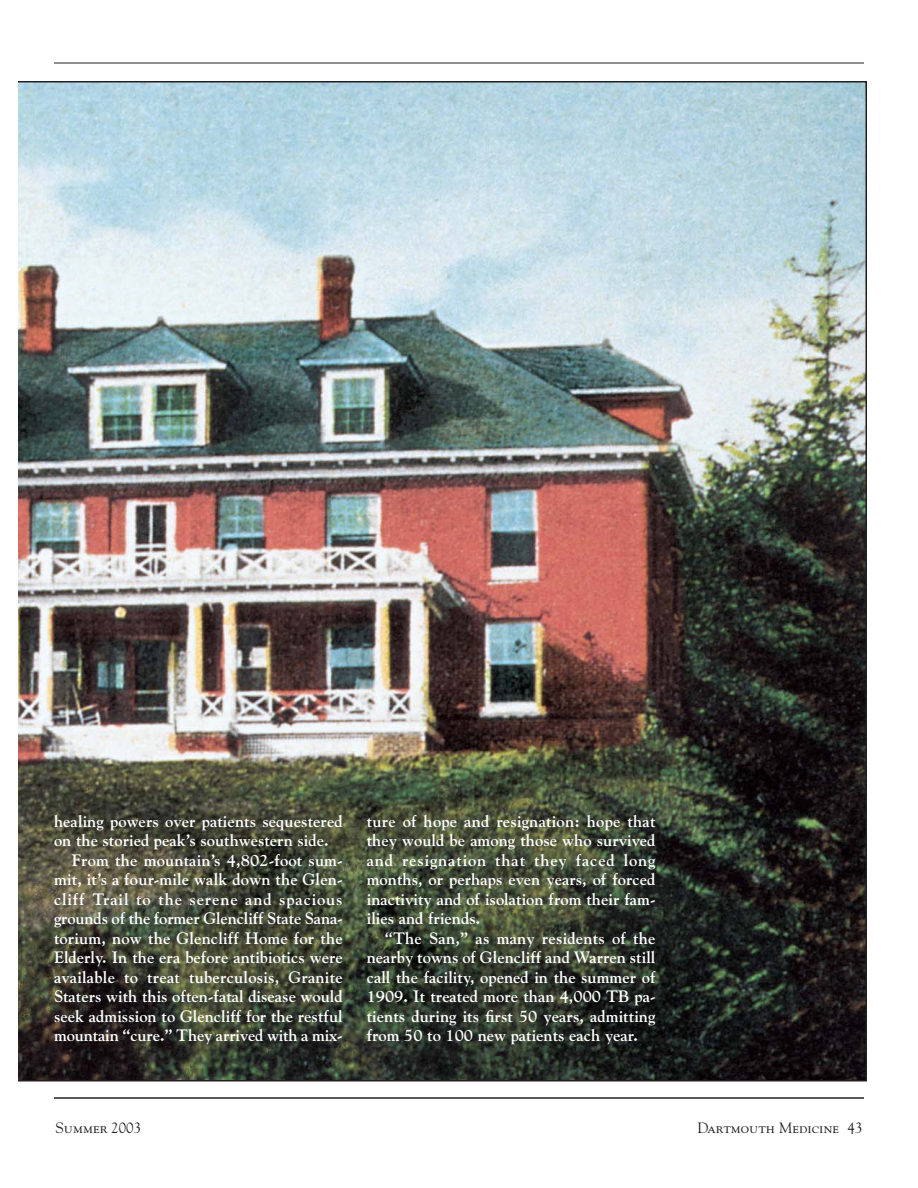
<style>
.page{position:relative;width:918px;height:1188px;background:#fff}
.page>*{position:absolute;margin:0;border:0;box-sizing:border-box;transform-origin:0 0}
.t1{font:700 16.5px/19.5px "Goudy";color:#fff;text-align:justify}
.t2{font:700 16.5px "Goudy";letter-spacing:.05em;color:#fff}
.t3{font:15px "Goudy SC";color:#231f20}
.s1{font-family:"Goudy"}
</style>
<div class="page">
<img style="left:18px;top:81px;width:849px;height:1001px">
<hr style="left:54px;top:1097px;width:810px;height:2px;background:#231f20">
<hr style="left:54px;top:63px;width:810px;height:1px;background:#231f20">
<p class="t1" style="left:54px;top:813px;width:290px">healing powers over patients sequestered</p>
<p class="t1" style="left:54px;top:832px;width:276px">on the storied peak’s southwestern side.</p>
<p class="t1" style="left:72px;top:852px;width:272px">From the mountain’s 4,802-foot sum-</p>
<p class="t1" style="left:54px;top:871px;width:290px">mit, it’s a four-mile walk down the Glen-</p>
<p class="t2" style="left:54px;top:892px;width:290px">cliff Trail to the serene and spacious</p>
<p class="t1" style="left:54px;top:910px;width:290px">grounds of the former Glencliff State Sana-</p>
<p class="t1" style="left:54px;top:930px;width:290px">torium, now the Glencliff Home for the</p>
<p class="t1" style="left:54px;top:949px;width:290px">Elderly. In the era before antibiotics were</p>
<p class="t1" style="left:54px;top:969px;width:290px">available to treat tuberculosis, Granite</p>
<p class="t1" style="left:54px;top:988px;width:290px">Staters with this often-fatal disease would</p>
<p class="t1" style="left:54px;top:1008px;width:290px">seek admission to Glencliff for the restful</p>
<p class="t1" style="left:54px;top:1027px;width:290px">mountain “cure.” They arrived with a mix-</p>
<p class="t1" style="left:367px;top:813px;width:290px">ture of hope and resignation: hope that they would be among those who survived and resignation that they faced long months, or perhaps even years, of forced inactivity and of isolation from their fam&shy;ilies and friends.</p>
<p class="t1" style="left:367px;top:930px;width:290px;text-indent:18px">“The San,” as many residents of the nearby towns of Glencliff and Warren still call the facility, opened in the summer of 1909. It treated more than 4,000 TB pa&shy;tients during its first 50 years, admitting from 50 to 100 new patients each year.</p>
<p class="t3" style="left:56px;top:1122px;width:87px">Summer <span class="s1">2003</span></p>
<p class="t3" style="left:697px;top:1122px;width:167px">Dartmouth Medicine <span class="s1">43</span></p>
</div>
